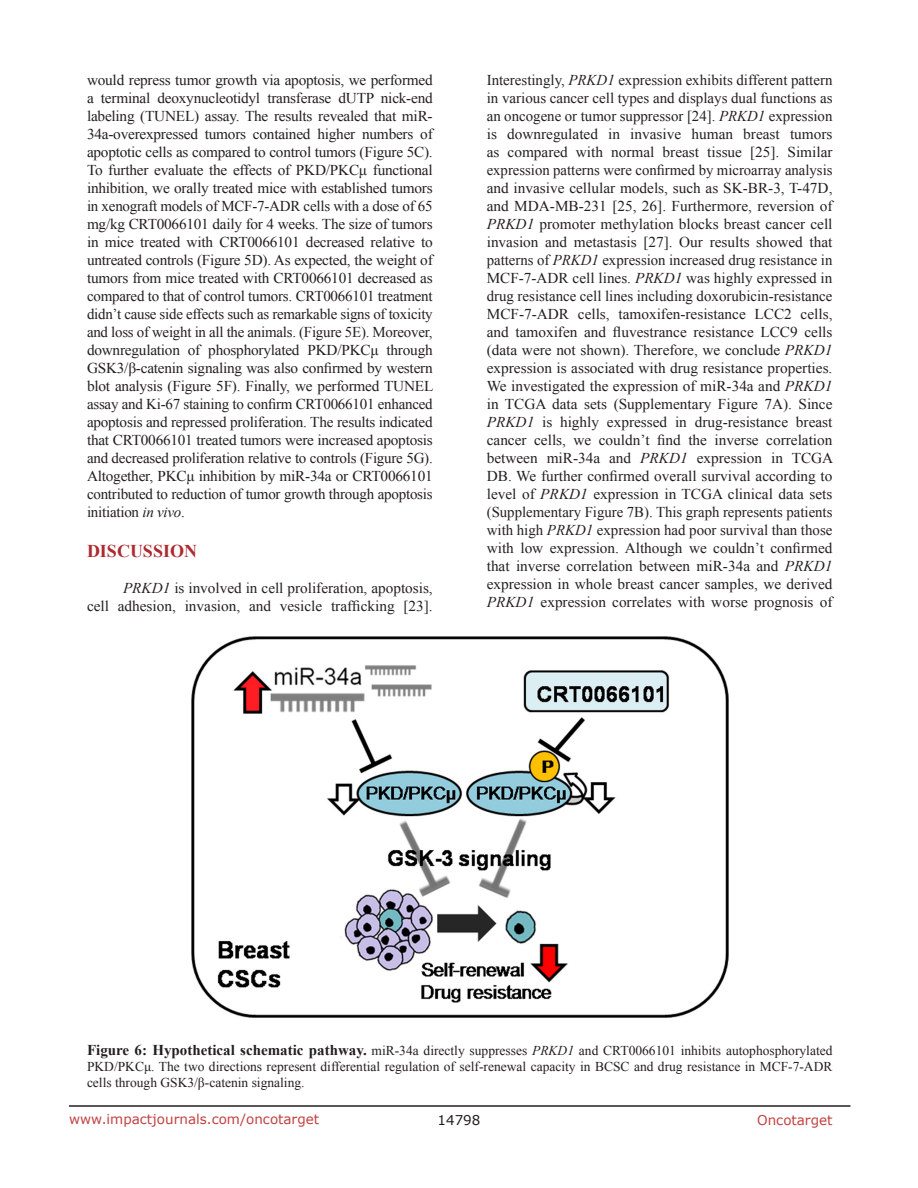
<style>
.page{position:relative;width:918px;height:1188px;background:#fff}
.page>*{position:absolute;margin:0;border:0;box-sizing:border-box;transform-origin:0 0}
.Heading{font:700 18px "Times New Roman";color:#ac2b31}
.BodyText{font:15px/18px "Times New Roman";color:#231f20;text-align:justify}
.figuretext{font:13.5px/16.2px "Times New Roman";color:#231f20;text-align:justify}
.t1{font:13.5px "Verdana";color:#c24141}
.t2{font:13.5px "Verdana";color:#231f20}
.s1{font-style:italic}
.s2{font-weight:700;font-size:15px}
</style>
<div class="page">
<hr style="left:69px;top:1105px;width:781px;height:2px;background:#231f20">
<img style="left:191px;top:637px;width:537px;height:380px">
<p class="BodyText" style="left:87px;top:71px;width:348px">would repress tumor growth via apoptosis, we performed a terminal deoxynucleotidyl transferase dUTP nick-end labeling (TUNEL) assay. The results revealed that miR-34a-overexpressed tumors contained higher numbers of apoptotic cells as compared to control tumors (Figure 5C).<br>To further evaluate the effects of PKD/PKCμ functional inhibition, we orally treated mice with established tumors in xenograft models of MCF-7-ADR cells with a dose of 65 mg/kg CRT0066101 daily for 4 weeks. The size of tumors in mice treated with CRT0066101 decreased relative to untreated controls (Figure 5D). As expected, the weight of tumors from mice treated with CRT0066101 decreased as compared to that of control tumors. CRT0066101 treatment didn’t cause side effects such as remarkable signs of toxicity and loss of weight in all the animals. (Figure 5E). Moreover, downregulation of phosphorylated PKD/PKCμ through GSK3/β-catenin signaling was also confirmed by western blot analysis (Figure 5F). Finally, we performed TUNEL assay and Ki-67 staining to confirm CRT0066101 enhanced apoptosis and repressed proliferation. The results indicated that CRT0066101 treated tumors were increased apoptosis and decreased proliferation relative to controls (Figure 5G).<br>Altogether, PKCμ inhibition by miR-34a or CRT0066101 contributed to reduction of tumor growth through apoptosis initiation <span class="s1">in vivo</span>.</p>
<p class="Heading" style="left:87px;top:539px;width:112px">DISCUSSION</p>
<p class="BodyText" style="left:87px;top:579px;width:347px;text-align:right"><span class="s1">PRKD1</span> is involved in cell proliferation, apoptosis,<br>cell adhesion, invasion, and vesicle trafficking [23].</p>
<p class="BodyText" style="left:487px;top:71px;width:348px">Interestingly, <span class="s1">PRKD1</span> expression exhibits different pattern in various cancer cell types and displays dual functions as an oncogene or tumor suppressor [24]. <span class="s1">PRKD1</span> expression is downregulated in invasive human breast tumors as compared with normal breast tissue [25]. Similar expression patterns were confirmed by microarray analysis and invasive cellular models, such as SK-BR-3, T-47D, and MDA-MB-231 [25, 26]. Furthermore, reversion of <span class="s1">PRKD1</span> promoter methylation blocks breast cancer cell invasion and metastasis [27]. Our results showed that patterns of <span class="s1">PRKD1</span> expression increased drug resistance in MCF-7-ADR cell lines. <span class="s1">PRKD1</span> was highly expressed in drug resistance cell lines including doxorubicin-resistance MCF-7-ADR cells, tamoxifen-resistance LCC2 cells, and tamoxifen and fluvestrance resistance LCC9 cells (data were not shown). Therefore, we conclude <span class="s1">PRKD1 </span>expression is associated with drug resistance properties.<br>We investigated the expression of miR-34a and <span class="s1">PRKD1 </span>in TCGA data sets (Supplementary Figure 7A). Since <span class="s1">PRKD1</span> is highly expressed in drug-resistance breast cancer cells, we couldn’t find the inverse correlation between miR-34a and <span class="s1">PRKD1</span> expression in TCGA DB. We further confirmed overall survival according to level of <span class="s1">PRKD1</span> expression in TCGA clinical data sets (Supplementary Figure 7B). This graph represents patients with high <span class="s1">PRKD1</span> expression had poor survival than those with low expression. Although we couldn’t confirmed that inverse correlation between miR-34a and <span class="s1">PRKD1 </span>expression in whole breast cancer samples, we derived <span class="s1">PRKD1</span> expression correlates with worse prognosis of</p>
<p class="figuretext" style="left:87px;top:1042px;width:747px"><span class="s2">Figure 6: Hypothetical schematic pathway.</span> miR-34a directly suppresses <span class="s1">PRKD1</span> and CRT0066101 inhibits autophosphorylated PKD/PKCμ. The two directions represent differential regulation of self-renewal capacity in BCSC and drug resistance in MCF-7-ADR cells through GSK3/β-catenin signaling.</p>
<p class="t1" style="left:69px;top:1110px;width:252px">www.impactjournals.com/oncotarget</p>
<p class="t2" style="left:438px;top:1111px;width:44px">14798</p>
<p class="t1" style="left:757px;top:1111px;width:77px">Oncotarget</p>
</div>
